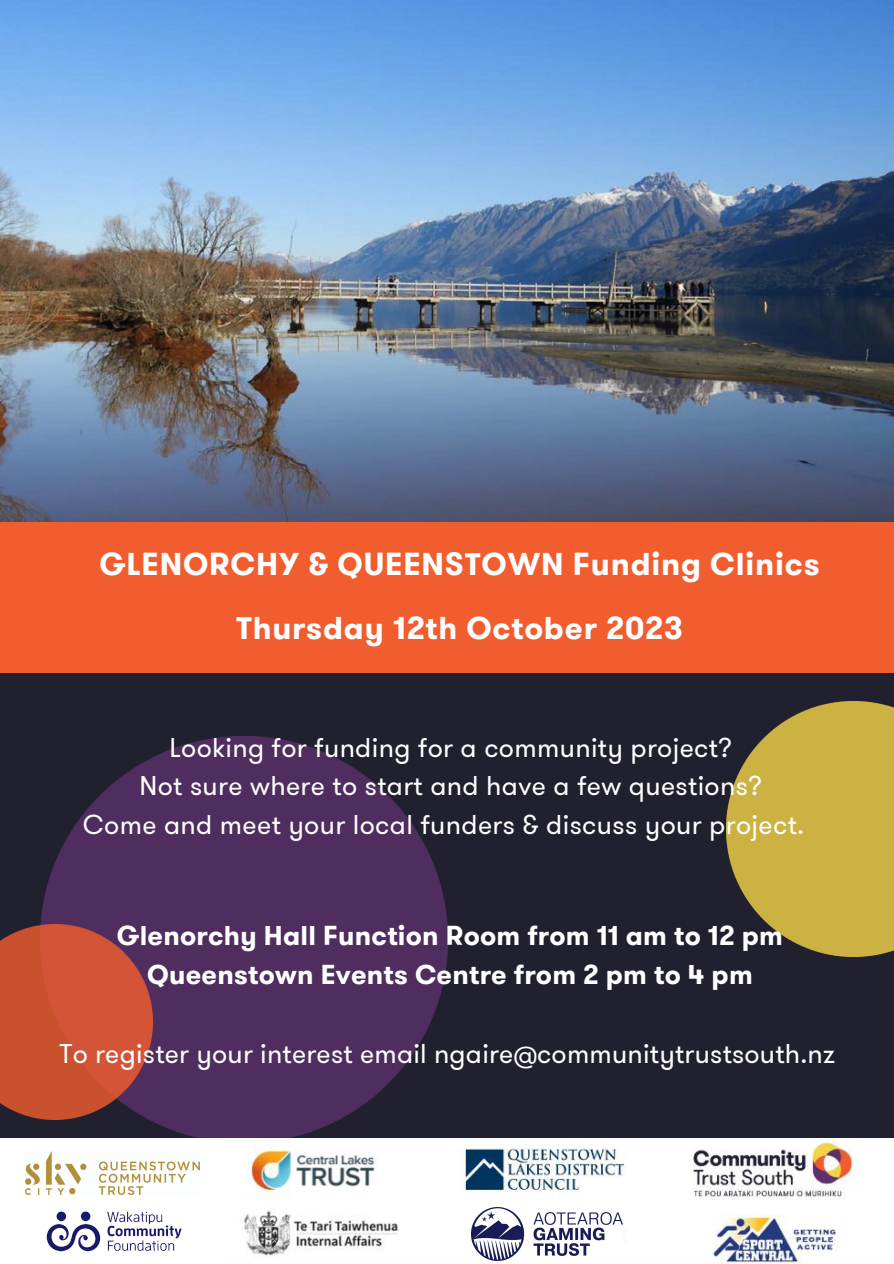
<style>
.page{position:relative;width:894px;height:1264px;background:#fff}
.page>*{position:absolute;margin:0;border:0;box-sizing:border-box;transform-origin:0 0}
.t1{font:700 31.35px "GT Walsheim Pro";letter-spacing:.025em;color:#fff}
.t2{font:27px "GT Walsheim Pro";letter-spacing:.015em;color:#fff}
.t3{font:700 27px "GT Walsheim Pro";letter-spacing:.01em;color:#fff}
</style>
<div class="page">
<div style="left:0;top:0;width:893px;height:1263px;background:#20202f"></div>
<img style="left:41px;top:736px;width:406px;height:401px">
<img style="left:726px;top:701px;width:167px;height:255px">
<img style="left:0;top:924px;width:152px;height:195px">
<img style="left:0;top:0;width:893px;height:522px">
<div style="left:0;top:522px;width:893px;height:150px;background:#f15d2e"></div>
<img style="left:225px;top:1137px;width:668px;height:126px">
<img style="left:471px;top:1207px;width:151px;height:53px">
<div style="left:0;top:1137px;width:225px;height:126px;background:#fff"></div>
<img style="left:26px;top:1151px;width:173px;height:43px">
<img style="left:46px;top:1211px;width:136px;height:41px">
<p class="t1" style="left:99px;top:541px;width:721px">GLENORCHY &amp; QUEENSTOWN Funding Clinics</p>
<p class="t1" style="left:236px;top:606px;width:448px">Thursday 12th October 2023</p>
<p class="t2" style="left:169px;top:728px;width:564px">Looking for funding for a community project?</p>
<p class="t2" style="left:139px;top:767px;width:623px">Not sure where to start and have a few questions?</p>
<p class="t2" style="left:83px;top:805px;width:722px">Come and meet your local funders &amp; discuss your project.</p>
<p class="t3" style="left:117px;top:917px;width:667px">Glenorchy Hall Function Room from 11 am to 12 pm</p>
<p class="t3" style="left:147px;top:955px;width:607px">Queenstown Events Centre from 2 pm to 4 pm</p>
<p class="t2" style="left:59px;top:1034px;width:776px">To register your interest email ngaire@communitytrustsouth.nz</p>
</div>
